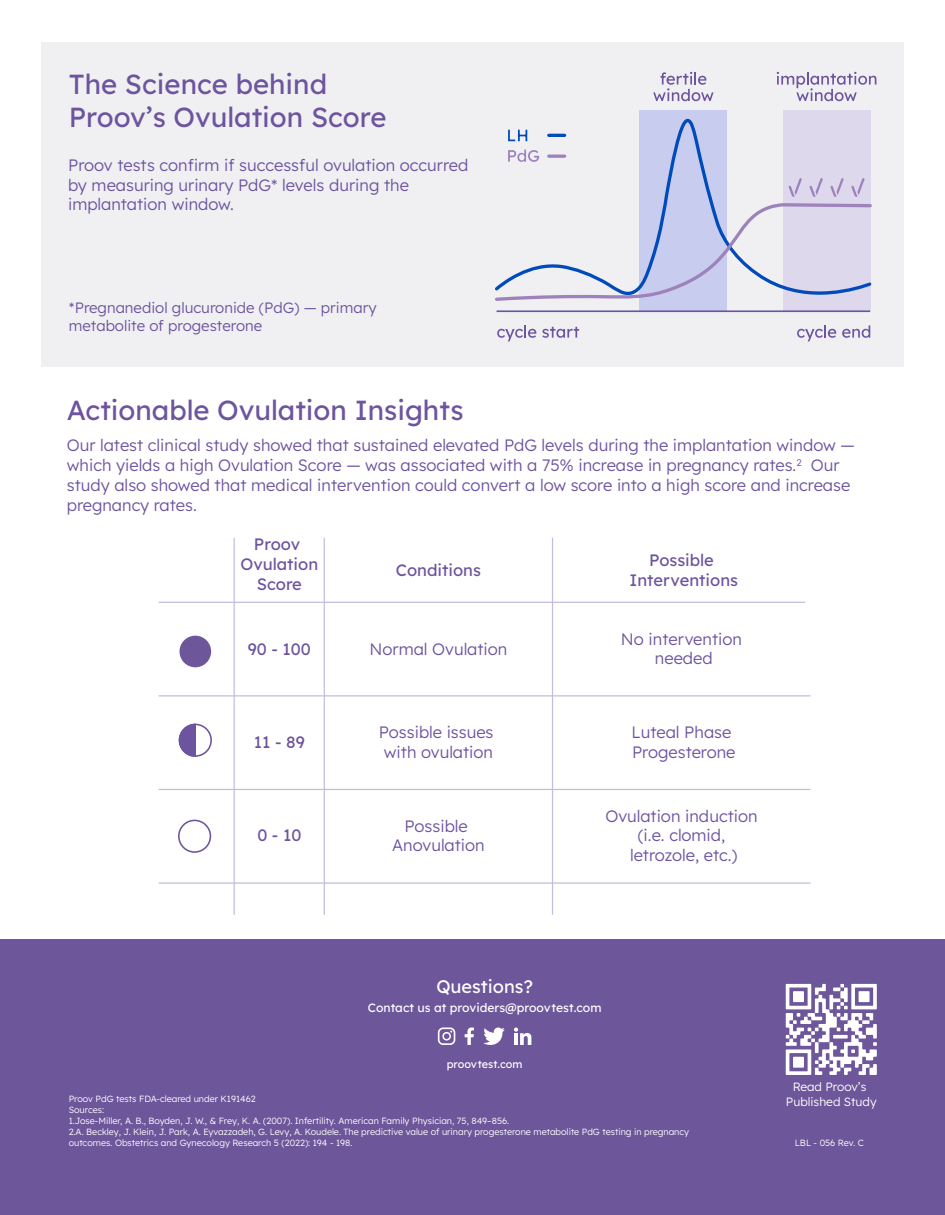
<style>
.page{position:relative;width:945px;height:1215px;background:#fff}
.page>*{position:absolute;margin:0;border:0;box-sizing:border-box;transform-origin:0 0}
.t1{font:27.6px/33px "Lexend Deca";color:#6d549f}
.t2{font:18.15px "Lexend Deca";color:#fff}
.t3{font:300 16.5px/19.8px "Lexend Deca";color:#6d549f;text-align:center}
.t4{font:16.5px/19.8px "Lexend Deca";color:#6d549f;text-align:center}
.t5{font:300 15px/18px "Lexend Deca";color:#6d549f}
.t6{font:12.15px "Lexend Deca";color:#fff}
.t7{font:300 12px/15px "Lexend Deca";color:#fff;text-align:center}
.t8{font:10.8px "Lexend Deca";color:#fff}
.t9{font:300 9px/10.8px "Lexend Deca";color:#fff}
</style>
<div class="page">
<div style="left:41px;top:43px;width:863px;height:324px;background:#f0f0f3"></div>
<div style="left:640px;top:110px;width:87px;height:201px;background:#c8ccee"></div>
<div style="left:783px;top:110px;width:87px;height:201px;background:#ddd8ec"></div>
<hr style="left:497px;top:310px;width:373px;height:2px;background:#6d549f">
<svg style="left:508px;top:118px;width:363px;height:191px"></svg>
<svg style="left:497px;top:325px;width:39px;height:16px"></svg>
<svg style="left:542px;top:327px;width:37px;height:11px"></svg>
<svg style="left:797px;top:325px;width:39px;height:16px"></svg>
<svg style="left:842px;top:325px;width:28px;height:13px"></svg>
<svg style="left:653px;top:72px;width:61px;height:29px"></svg>
<svg style="left:777px;top:72px;width:99px;height:29px"></svg>
<svg style="left:508px;top:150px;width:31px;height:12px"></svg>
<hr style="left:549px;top:155px;width:16px;height:3px;background:#9e82bb">
<svg style="left:508px;top:130px;width:19px;height:11px"></svg>
<hr style="left:549px;top:134px;width:16px;height:3px;background:#004aba">
<svg style="left:495px;top:178px;width:377px;height:125px"></svg>
<div style="left:0;top:939px;width:945px;height:276px;background:#6e569b"></div>
<div style="left:180px;top:636px;width:31px;height:31px;background:#6e569b;border-radius:50%"></div>
<svg style="left:179px;top:724px;width:16px;height:33px"></svg>
<div style="left:179px;top:724px;width:33px;height:33px;border:2px solid #6d549f;border-radius:50%"></div>
<div style="left:178px;top:820px;width:33px;height:33px;border:2px solid #6d549f;border-radius:50%"></div>
<hr style="left:159px;top:602px;width:646px;height:1px;background:#c2bcdd">
<hr style="left:159px;top:695px;width:652px;height:2px;background:#c2bcdd">
<hr style="left:159px;top:789px;width:652px;height:1px;background:#c2bcdd">
<hr style="left:159px;top:882px;width:652px;height:2px;background:#c2bcdd">
<hr style="left:234px;top:538px;width:1px;height:377px;background:#c2bcdd">
<hr style="left:324px;top:538px;width:1px;height:377px;background:#c2bcdd">
<hr style="left:552px;top:538px;width:1px;height:377px;background:#c2bcdd">
<svg style="left:438px;top:1027px;width:17px;height:18px"></svg>
<svg style="left:465px;top:1027px;width:9px;height:18px"></svg>
<svg style="left:483px;top:1027px;width:22px;height:18px"></svg>
<svg style="left:514px;top:1027px;width:17px;height:18px"></svg>
<svg style="left:786px;top:984px;width:91px;height:91px"></svg>
<h1 class="t1" style="left:69px;top:66px;width:319px">The Science behind<br>Proov’s Ovulation Score</h1>
<p class="t3" style="left:68px;top:154px;width:402px;text-align:left">Proov tests confirm if successful ovulation occurred by measuring urinary PdG* levels during the implantation window.</p>
<p class="t5" style="left:69px;top:297px;width:309px">*Pregnanediol glucuronide (PdG) — primary metabolite of progesterone</p>
<h1 class="t1" style="left:67px;top:392px;width:398px">Actionable Ovulation Insights</h1>
<p class="t3" style="left:67px;top:434px;width:789px;text-align:left">Our latest clinical study showed that sustained elevated PdG levels during the implantation window — which yields a high Ovulation Score — was associated with a 75% increase in pregnancy rates.<sup>2</sup> Our study also showed that medical intervention could convert a low score into a high score and increase pregnancy rates.</p>
<p class="t4" style="left:241px;top:533px;width:79px">Proov<br>Ovulation<br>Score</p>
<p class="t4" style="left:248px;top:638px;width:65px">90 - 100</p>
<p class="t4" style="left:254px;top:731px;width:52px">11 - 89</p>
<p class="t4" style="left:257px;top:825px;width:46px">0 - 10</p>
<p class="t4" style="left:396px;top:559px;width:87px">Conditions</p>
<p class="t4" style="left:630px;top:549px;width:110px">Possible<br>Interventions</p>
<p class="t3" style="left:370px;top:638px;width:139px">Normal Ovulation</p>
<p class="t3" style="left:621px;top:628px;width:123px">No intervention needed</p>
<p class="t3" style="left:379px;top:721px;width:116px">Possible issues with ovulation</p>
<p class="t3" style="left:392px;top:815px;width:94px">Possible<br>Anovulation</p>
<p class="t3" style="left:632px;top:721px;width:106px;text-align:left">Luteal Phase<br>Progesterone</p>
<p class="t3" style="left:605px;top:805px;width:154px">Ovulation induction (i.e. clomid, letrozole, etc.)</p>
<p class="t2" style="left:436px;top:973px;width:98px">Questions?</p>
<p class="t6" style="left:368px;top:999px;width:235px">Contact us at providers@proovtest.com</p>
<p class="t8" style="left:447px;top:1056px;width:77px">proovtest.com</p>
<p class="t9" style="left:69px;top:1093px;width:622px">Proov PdG tests FDA-cleared under K191462<br>Sources:<br>1.Jose-Miller, A. B., Boyden, J. W., &amp; Frey, K. A. (2007). Infertility. American Family Physician, 75, 849–856.<br>2.A. Beckley, J. Klein, J. Park, A. Eyvazzadeh, G. Levy, A. Koudele. The predictive value of urinary progesterone metabolite PdG testing in pregnancy outcomes. Obstetrics and Gynecology Research 5 (2022): 194 - 198.</p>
<p class="t7" style="left:786px;top:1078px;width:92px">Read Proov’s<br>Published Study</p>
<p class="t9" style="left:795px;top:1137px;width:70px">LBL - 056 Rev. C</p>
</div>
